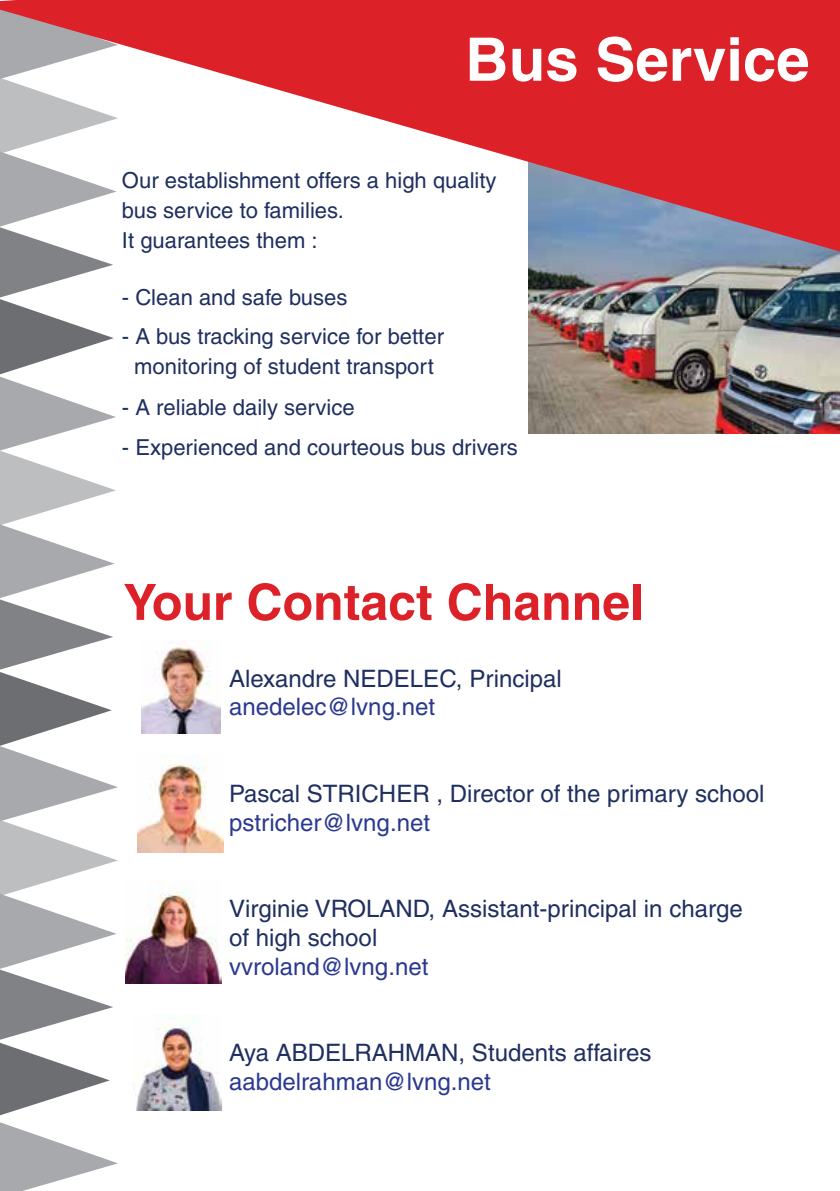
<style>
.page{position:relative;width:840px;height:1191px;background:#fff}
.page>*{position:absolute;margin:0;border:0;box-sizing:border-box;transform-origin:0 0}
.t1{font:700 60px "Helvetica";color:#fff}
.t2{font:700 50px "Helvetica";color:#dd2128}
.t3{font:24px/28.8px "Helvetica";color:#1f2f5f}
.t4{font:24px "Helvetica";color:#2b3990}
.t5{font:22px/30.4px "Helvetica";color:#1f2f5f}
</style>
<div class="page">
<img style="left:528px;top:251px;width:311px;height:183px">
<svg style="left:0;top:1122px;width:118px;height:69px"></svg>
<svg style="left:0;top:251px;width:118px;height:864px"></svg>
<svg style="left:0;top:0;width:839px;height:251px;fill:#dd2128"></svg>
<img style="left:142px;top:640px;width:78px;height:94px">
<img style="left:132px;top:1018px;width:89px;height:92px">
<img style="left:125px;top:888px;width:96px;height:96px">
<img style="left:138px;top:763px;width:86px;height:89px">
<h1 class="t1" style="left:465px;top:23px;width:346px">Bus Service</h1>
<p class="t5" style="left:122px;top:165px;width:376px">Our establishment offers a high quality bus service to families.<br>It guarantees them :</p>
<p class="t5" style="left:122px;top:282px;width:227px">- Clean and safe buses</p>
<p class="t5" style="left:122px;top:321px;width:323px;text-align:center">- A bus tracking service for better monitoring of student transport</p>
<p class="t5" style="left:122px;top:391px;width:234px">- A reliable daily service</p>
<p class="t5" style="left:122px;top:432px;width:397px">- Experienced and courteous bus drivers</p>
<h2 class="t2" style="left:123px;top:572px;width:522px">Your Contact Channel</h2>
<p class="t3" style="left:229px;top:664px;width:334px">Alexandre NEDELEC, Principal</p>
<p class="t4" style="left:229px;top:693px;width:207px">anedelec@lvng.net</p>
<p class="t3" style="left:229px;top:779px;width:536px">Pascal STRICHER , Director of the primary school</p>
<p class="t4" style="left:229px;top:808px;width:202px">pstricher@lvng.net</p>
<p class="t3" style="left:229px;top:894px;width:515px">Virginie VROLAND, Assistant-principal in charge of high school</p>
<p class="t4" style="left:229px;top:952px;width:201px">vvroland@lvng.net</p>
<p class="t3" style="left:229px;top:1038px;width:423px">Aya ABDELRAHMAN, Students affaires</p>
<p class="t4" style="left:229px;top:1067px;width:263px">aabdelrahman@lvng.net</p>
</div>
